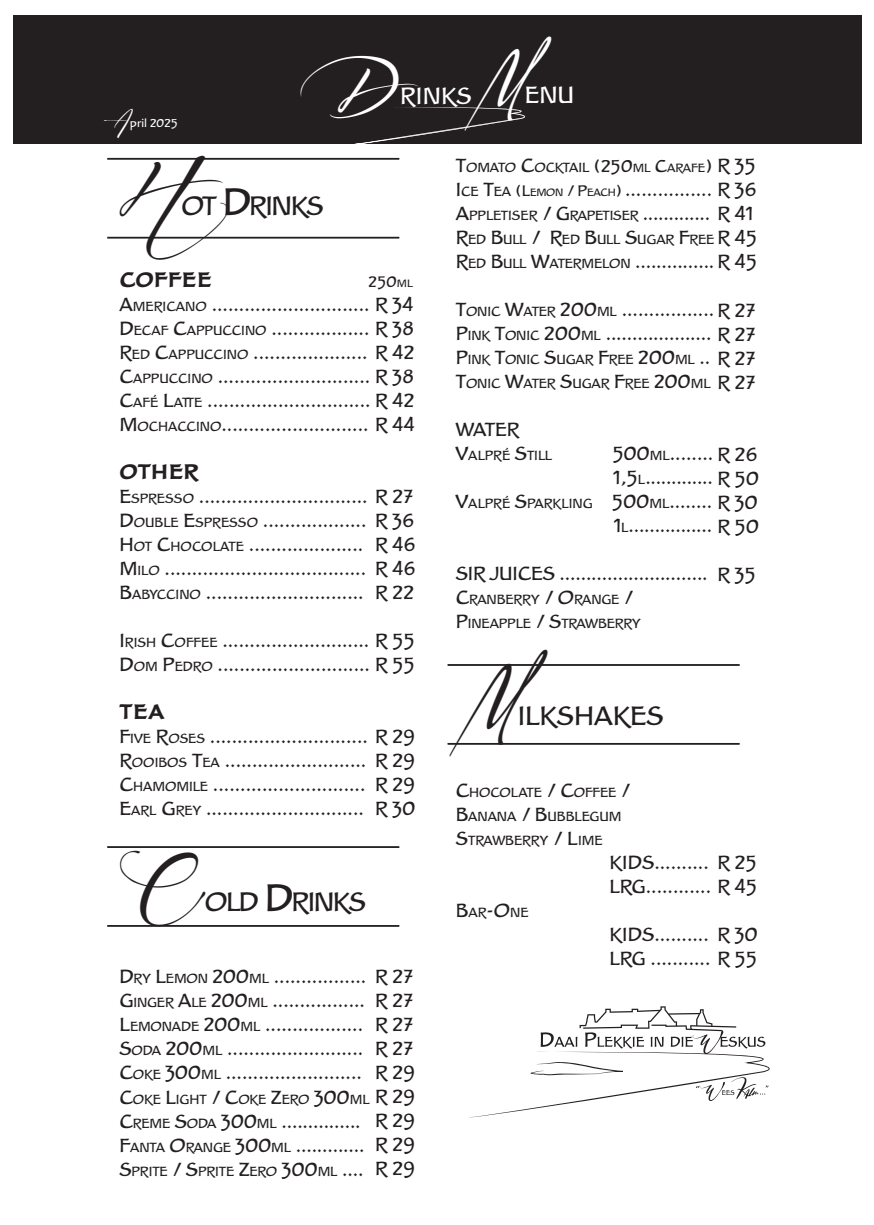
<style>
.page{position:relative;width:874px;height:1225px;background:#fff}
.page>*{position:absolute;margin:0;border:0;box-sizing:border-box;transform-origin:0 0}
.t1{font:28px "Clair";letter-spacing:-.045em;color:#231f20}
.t2{font:28px "Clair";color:#231f20}
.t3{font:24.8px "Clair";letter-spacing:.005em;color:#fff}
.t4{font:700 22px "Clair";color:#231f20}
.t5{font:20px/24px "Clair";color:#231f20}
.t6{font:16px "Clair";color:#231f20}
.t7{font:14px/24px "Clair";letter-spacing:-.01em;color:#231f20}
.t8{font:12px "Clair";letter-spacing:-.005em;color:#fff}
.s1{font-family:"Signatruealt"}
.s2{font-family:"Signatruealt";font-size:35.4px}
.s3{font-family:"Signatrue";font-size:35.4px}
.s4{font-family:"Signatruealt";font-size:40px}
.s5{font-size:40px}
.s6{font-size:14px}
.s7{font-size:11.2px}
.s8{font-size:20px}
.s9{font-size:18px}
.s10{font-size:12.6px}
.s11{font-size:16px}
</style>
<div class="page">
<div style="left:13px;top:15px;width:848px;height:128px;background:#231f20"></div>
<hr style="left:107px;top:925px;width:292px;height:2px;background:#231f20">
<hr style="left:107px;top:846px;width:292px;height:2px;background:#231f20">
<hr style="left:107px;top:237px;width:292px;height:2px;background:#231f20">
<hr style="left:107px;top:158px;width:292px;height:2px;background:#231f20">
<hr style="left:447px;top:743px;width:292px;height:2px;background:#231f20">
<hr style="left:447px;top:664px;width:292px;height:2px;background:#231f20">
<svg style="left:473px;top:1006px;width:296px;height:111px"></svg>
<svg style="left:354px;top:107px;width:172px;height:37px"></svg>
<p class="t8" style="left:115px;top:117px;width:65px"><span class="s1">A</span>pril 2025</p>
<p class="t3" style="left:337px;top:82px;width:238px"><span class="s2">D</span>RINKS <span class="s3">M</span>ENU</p>
<h1 class="t1" style="left:119px;top:190px;width:206px"><span class="s4">H</span>OT <span class="s5">D</span>RINKS</h1>
<p class="t4" style="left:119px;top:267px;width:94px">COFFEE</p>
<p class="t5" style="left:119px;top:293px;width:297px;text-align:justify">A<span class="s6">MERICANO</span> ............................. R 34<br>D<span class="s6">ECAF</span> C<span class="s6">APPUCCINO</span> .................. R 38<br>R<span class="s6">ED</span> C<span class="s6">APPUCCINO</span> ..................... R 42<br>C<span class="s6">APPUCCINO</span> ............................ R 38<br>C<span class="s6">AFÉ</span> L<span class="s6">ATTE</span> .............................. R 42<br>M<span class="s6">OCHACCINO</span>........................... R 44</p>
<p class="t4" style="left:119px;top:459px;width:81px">OTHER</p>
<p class="t5" style="left:119px;top:485px;width:296px">E<span class="s6">SPRESSO</span> ............................... R 27<br>D<span class="s6">OUBLE</span> E<span class="s6">SPRESSO</span> ................... R 36<br>H<span class="s6">OT</span> C<span class="s6">HOCOLATE</span> .....................<br>M<span class="s6">ILO</span> .....................................<br>B<span class="s6">ABYCCINO</span> .............................</p>
<p class="t5" style="left:119px;top:629px;width:297px">I<span class="s6">RISH</span> C<span class="s6">OFFEE</span> ........................... R 55<br>D<span class="s6">OM</span> P<span class="s6">EDRO</span> ............................ R 55</p>
<p class="t4" style="left:119px;top:699px;width:46px">TEA</p>
<p class="t5" style="left:119px;top:725px;width:297px">F<span class="s6">IVE</span> R<span class="s6">OSES</span> ............................. R 29<br>R<span class="s6">OOIBOS</span> T<span class="s6">EA</span> .......................... R 29<br>C<span class="s6">HAMOMILE</span> ............................<br>E<span class="s6">ARL</span> G<span class="s6">REY</span> .............................</p>
<h1 class="t1" style="left:140px;top:886px;width:227px"><span class="s4">C</span>OLD <span class="s5">D</span>RINKS</h1>
<p class="t6" style="left:368px;top:272px;width:46px">250<span class="s7">ML</span></p>
<p class="t5" style="left:375px;top:532px;width:42px;text-align:justify">R 46<br>R 46<br>R 22</p>
<p class="t5" style="left:375px;top:772px;width:42px">R 29<br>R 30</p>
<p class="t5" style="left:119px;top:965px;width:295px">D<span class="s6">RY</span> L<span class="s6">EMON</span> 200<span class="s6">ML</span> ................. R 27<br>G<span class="s6">INGER</span> A<span class="s6">LE</span> 200<span class="s6">ML</span> .................<br>L<span class="s6">EMONADE</span> 200<span class="s6">ML</span> ..................<br>S<span class="s6">ODA</span> 200<span class="s6">ML</span> .........................<br>C<span class="s6">OKE</span> 300<span class="s6">ML</span> .........................</p>
<p class="t7" style="left:119px;top:1087px;width:252px"><span class="s8">C</span>OKE <span class="s8">L</span>IGHT <span class="s8">/ C</span>OKE <span class="s8">Z</span>ERO <span class="s8">300</span>ML</p>
<p class="t5" style="left:119px;top:1109px;width:246px">C<span class="s6">REME</span> S<span class="s6">ODA</span> 300<span class="s6">ML</span> ...............<br>F<span class="s6">ANTA</span> O<span class="s6">RANGE</span> 300<span class="s6">ML</span> .............</p>
<p class="t7" style="left:119px;top:1159px;width:245px"><span class="s8">S</span>PRITE <span class="s8">/ S</span>PRITE <span class="s8">Z</span>ERO <span class="s8">300</span>ML <span class="s8">....</span></p>
<p class="t5" style="left:375px;top:988px;width:41px;text-align:justify">R 27<br>R 27<br>R 27<br>R 29<br>R 29<br>R 29<br>R 29<br>R 29</p>
<p class="t7" style="left:455px;top:156px;width:258px"><span class="s8">T</span>OMATO <span class="s8">C</span>OCKTAIL <span class="s9">(250</span><span class="s10">ML</span> <span class="s9">C</span><span class="s10">ARAFE</span><span class="s9">)</span></p>
<p class="t5" style="left:455px;top:178px;width:302px">I<span class="s6">CE</span> T<span class="s6">EA</span> <span class="s11">(L</span><span class="s7">EMON</span> <span class="s11">/ P</span><span class="s7">EACH</span><span class="s11">)</span> ................ R 36</p>
<p class="t7" style="left:455px;top:204px;width:260px"><span class="s8">A</span>PPLETISER <span class="s8">/ G</span>RAPETISER <span class="s8">.............<br>R</span>ED <span class="s8">B</span>ULL <span class="s8">/ R</span>ED <span class="s8">B</span>ULL <span class="s8">S</span>UGAR <span class="s8">F</span>REE</p>
<p class="t5" style="left:455px;top:250px;width:303px">R<span class="s6">ED</span> B<span class="s6">ULL</span> W<span class="s6">ATERMELON</span> ............... R 45</p>
<p class="t5" style="left:455px;top:298px;width:301px">T<span class="s6">ONIC</span> W<span class="s6">ATER</span> 200<span class="s6">ML</span> ................. R 27<br>P<span class="s6">INK</span> T<span class="s6">ONIC</span> 200<span class="s6">ML</span> .................... R 27</p>
<p class="t7" style="left:455px;top:348px;width:257px"><span class="s8">P</span>INK <span class="s8">T</span>ONIC <span class="s8">S</span>UGAR <span class="s8">F</span>REE <span class="s8">200</span>ML <span class="s8">..<br>T</span>ONIC <span class="s8">W</span>ATER <span class="s8">S</span>UGAR <span class="s8">F</span>REE <span class="s8">200</span>ML</p>
<p class="t5" style="left:455px;top:418px;width:65px">WATER</p>
<p class="t7" style="left:455px;top:444px;width:98px"><span class="s8">V</span>ALPRÉ <span class="s8">S</span>TILL</p>
<p class="t5" style="left:612px;top:442px;width:148px">500<span class="s6">ML</span>........ R 26<br>1,5<span class="s6">L</span>............. R 50</p>
<p class="t7" style="left:455px;top:492px;width:258px"><span class="s8">V</span>ALPRÉ <span class="s8">S</span>PARKLING <span class="s8">500</span>ML<span class="s8">........</span></p>
<p class="t5" style="left:613px;top:514px;width:147px">1<span class="s6">L</span>................ R 50</p>
<p class="t5" style="left:455px;top:562px;width:253px">SIR JUICES ............................</p>
<p class="t7" style="left:455px;top:588px;width:186px"><span class="s8">C</span>RANBERRY <span class="s8">/ O</span>RANGE <span class="s8">/<br>P</span>INEAPPLE <span class="s8">/ S</span>TRAWBERRY</p>
<h1 class="t2" style="left:468px;top:700px;width:197px"><span class="s4">M</span>ILKSHAKES</h1>
<p class="t7" style="left:455px;top:780px;width:176px"><span class="s8">C</span>HOCOLATE <span class="s8">/ C</span>OFFEE <span class="s8">/<br>B</span>ANANA <span class="s8">/ B</span>UBBLEGUM<br><span class="s8">S</span>TRAWBERRY <span class="s8">/ L</span>IME</p>
<p class="t5" style="left:609px;top:850px;width:149px">KIDS.......... R 25<br>LRG............ R 45</p>
<p class="t7" style="left:455px;top:900px;width:74px"><span class="s8">B</span>AR<span class="s8">-O</span>NE</p>
<p class="t5" style="left:609px;top:922px;width:150px">KIDS.......... R 30<br>LRG ........... R 55</p>
<p class="t5" style="left:717px;top:154px;width:40px">R 35</p>
<p class="t5" style="left:717px;top:202px;width:41px">R 41<br>R 45</p>
<p class="t5" style="left:717px;top:346px;width:40px">R 27<br>R 27</p>
<p class="t5" style="left:717px;top:490px;width:42px">R 30</p>
<p class="t5" style="left:717px;top:562px;width:40px">R 35</p>
</div>
